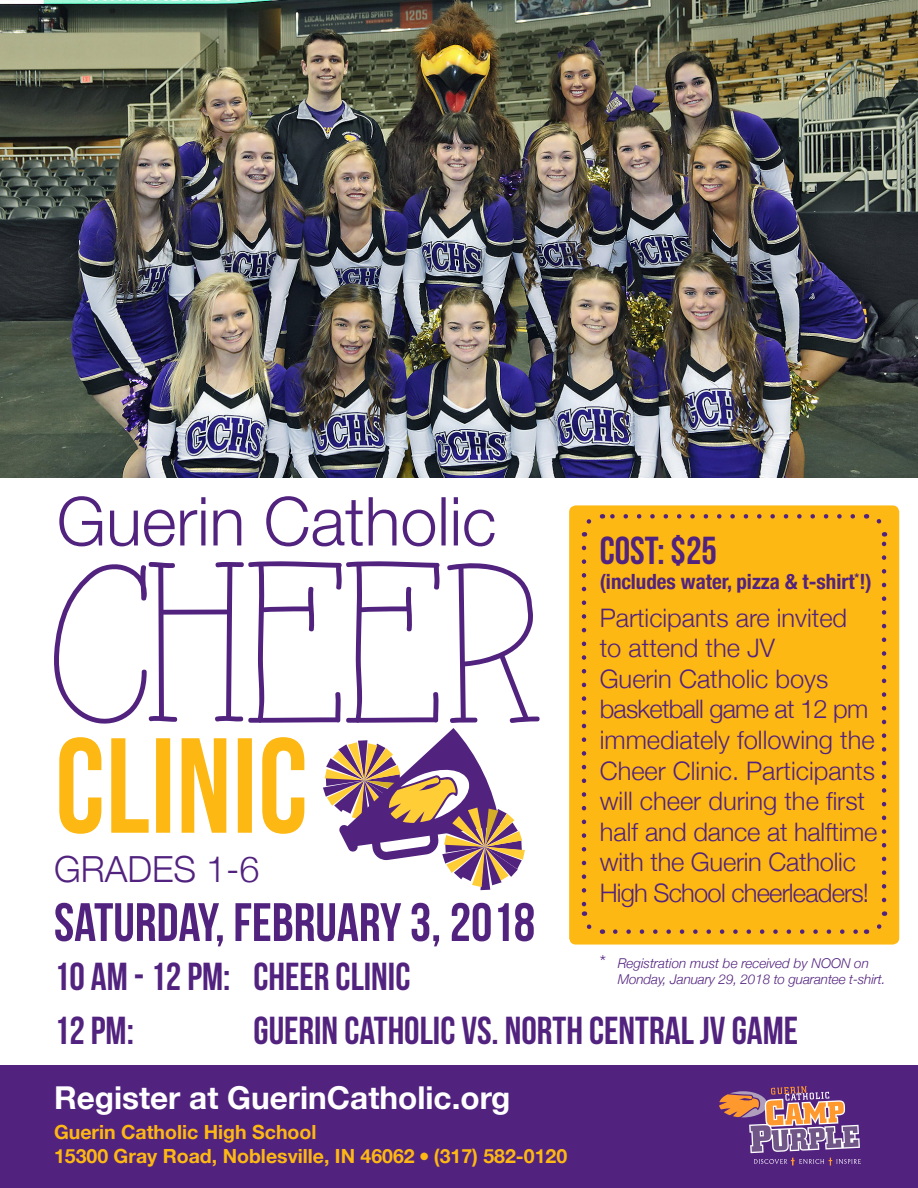
<style>
.page{position:relative;width:918px;height:1188px;background:#fff}
.page>*{position:absolute;margin:0;border:0;box-sizing:border-box;transform-origin:0 0}
.t1{font:54px "Bebas Neue";color:#52227f}
.t2{font:39px "Bebas Neue";color:#52227f}
.t3{font:300 36px "Helvetica Neue";color:#52227f}
.t4{font:700 31.5px "Helvetica Neue";color:#fff}
.t5{font:300 25.5px/30.6px "Helvetica Neue";color:#52227f}
.t6{font:700 condensed 21px "Helvetica Neue";color:#52227f}
.t7{font:700 19.5px/23.4px "Helvetica Neue";color:#fdb813}
.t8{font:italic 300 13.5px/16.2px "Helvetica Neue";letter-spacing:-.01em;color:#52227f}
.s1{font-style:normal;font-size:18px}
</style>
<div class="page">
<div style="left:569px;top:505px;width:330px;height:440px;background:#fdb813;border-radius:7px"></div>
<svg style="left:615px;top:929px;width:243px;height:5px"></svg>
<svg style="left:610px;top:514px;width:243px;height:5px"></svg>
<svg style="left:581px;top:519px;width:11px;height:18px"></svg>
<svg style="left:582px;top:548px;width:21px;height:386px"></svg>
<svg style="left:876px;top:911px;width:12px;height:18px"></svg>
<svg style="left:866px;top:514px;width:20px;height:386px"></svg>
<img style="left:0;top:0;width:918px;height:477px">
<div style="left:0;top:1065px;width:918px;height:123px;background:#52227f"></div>
<svg style="left:59px;top:496px;width:436px;height:50px"></svg>
<svg style="left:54px;top:561px;width:486px;height:163px"></svg>
<svg style="left:59px;top:737px;width:245px;height:97px"></svg>
<svg style="left:323px;top:728px;width:202px;height:162px"></svg>
<svg style="left:719px;top:1086px;width:142px;height:80px"></svg>
<p class="t2" style="left:600px;top:529px;width:119px">COST: $25</p>
<p class="t6" style="left:600px;top:564px;width:274px">(includes water, pizza &amp; t-shirt<sup>*</sup>!)</p>
<p class="t5" style="left:600px;top:600px;width:279px">Participants are invited<br>to attend the JV<br>Guerin Catholic boys basketball game at 12 pm immediately following the<br>Cheer Clinic. Participants will cheer during the first half and dance at halftime with the Guerin Catholic<br>High School cheerleaders!</p>
<p class="t3" style="left:54px;top:840px;width:207px">GRADES 1-6</p>
<p class="t1" style="left:54px;top:893px;width:483px">SATURDAY, FEBRUARY 3, 2018</p>
<p class="t2" style="left:54px;top:955px;width:358px">10 AM - 12 PM: CHEER CLINIC</p>
<p class="t2" style="left:54px;top:1009px;width:81px">12 PM:</p>
<p class="t2" style="left:253px;top:1009px;width:546px">GUERIN CATHOLIC VS. NORTH CENTRAL JV GAME</p>
<p class="t8" style="left:618px;top:954px;width:269px;text-indent:-18px"><span class="s1">*</span> Registration must be received by NOON on<br>Monday, January 29, 2018 to guarantee t-shirt.</p>
<p class="t4" style="left:54px;top:1073px;width:458px">Register at GuerinCatholic.org</p>
<p class="t7" style="left:54px;top:1121px;width:515px">Guerin Catholic High School<br>15300 Gray Road, Noblesville, IN 46062 ● (317) 582-0120</p>
</div>
